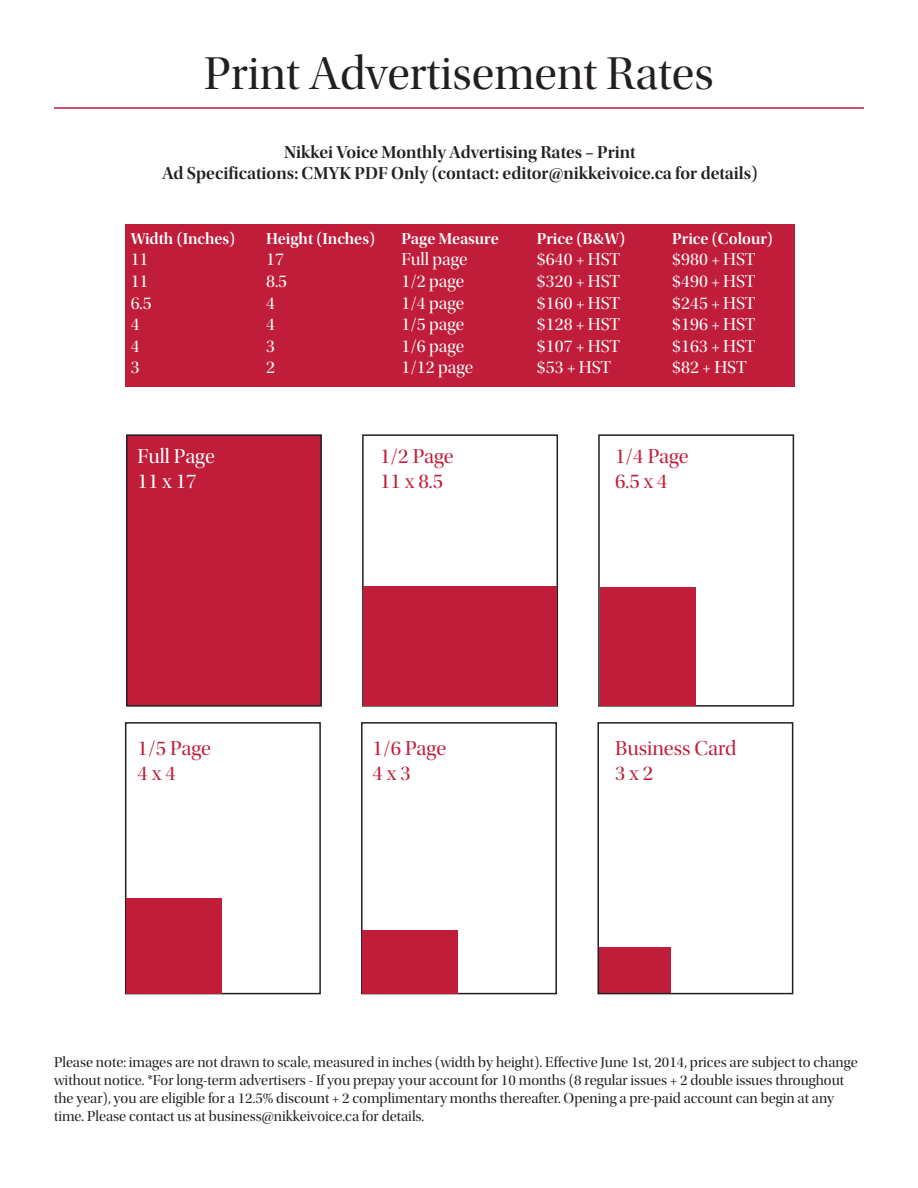
<style>
.page{position:relative;width:918px;height:1188px;background:#fff}
.page>*{position:absolute;margin:0;border:0;box-sizing:border-box;transform-origin:0 0}
.t1{font:48px "Utopia Std Disp";color:#231f20}
.t2{font:21px/25.2px "Utopia Std Disp";color:#c01d3a}
.t3{font:21px/25.2px "Utopia Std Disp";color:#fff}
.t4{font:18px/21.6px "Utopia Std Disp";color:#fff}
.t5{font:18px/21.6px "Utopia Std Semibold Disp";color:#231f20;text-align:center}
.t6{font:16.5px "Utopia Std Semibold Disp";color:#fff}
.t7{font:15px/18px "Utopia Std Disp";color:#231f20}
</style>
<div class="page">
<div style="left:125px;top:224px;width:669px;height:163px;background:#c01d3a"></div>
<hr style="left:54px;top:107px;width:810px;height:2px;background:#c01d3a">
<div style="left:127px;top:435px;width:194px;height:271px;background:#c01d3a"></div>
<div style="left:126px;top:434px;width:196px;height:273px;border:2px solid #231f20"></div>
<div style="left:362px;top:434px;width:196px;height:273px;border:2px solid #231f20"></div>
<div style="left:598px;top:434px;width:196px;height:273px;border:2px solid #231f20"></div>
<div style="left:125px;top:722px;width:196px;height:272px;border:2px solid #231f20"></div>
<div style="left:361px;top:722px;width:196px;height:272px;border:2px solid #231f20"></div>
<div style="left:364px;top:587px;width:193px;height:119px;background:#c01d3a"></div>
<div style="left:600px;top:587px;width:96px;height:119px;background:#c01d3a"></div>
<div style="left:126px;top:898px;width:96px;height:96px;background:#c01d3a"></div>
<div style="left:363px;top:930px;width:95px;height:64px;background:#c01d3a"></div>
<div style="left:599px;top:947px;width:72px;height:47px;background:#c01d3a"></div>
<div style="left:597px;top:722px;width:196px;height:272px;border:2px solid #231f20"></div>
<h1 class="t1" style="left:204px;top:48px;width:511px">Print Advertisement Rates</h1>
<p class="t5" style="left:162px;top:141px;width:597px">Nikkei Voice Monthly Advertising Rates – Print<br>Ad Specifications: CMYK PDF Only (contact: editor@nikkeivoice.ca for details)</p>
<p class="t6" style="left:131px;top:229px;width:106px">Width (Inches)</p>
<p class="t4" style="left:131px;top:249px;width:23px">11<br>11<br>6.5<br>4<br>4<br>3</p>
<p class="t6" style="left:266px;top:229px;width:111px">Height (Inches)</p>
<p class="t4" style="left:266px;top:249px;width:23px">17<br>8.5<br>4<br>4<br>3<br>2</p>
<p class="t6" style="left:401px;top:229px;width:99px">Page Measure</p>
<p class="t4" style="left:401px;top:249px;width:73px">Full page<br>1/2 page<br>1/4 page<br>1/5 page<br>1/6 page<br>1/12 page</p>
<p class="t6" style="left:537px;top:229px;width:90px">Price (B&amp;W)</p>
<p class="t4" style="left:537px;top:249px;width:85px;text-align:justify">$640 + HST $320 + HST $160 + HST $128 + HST $107 + HST $53 + HST</p>
<p class="t6" style="left:672px;top:229px;width:103px">Price (Colour)</p>
<p class="t4" style="left:672px;top:249px;width:85px;text-align:justify">$980 + HST $490 + HST $245 + HST $196 + HST $163 + HST $82 + HST</p>
<h2 class="t3" style="left:138px;top:444px;width:79px">Full Page<br>11 x 17</h2>
<h2 class="t2" style="left:380px;top:444px;width:75px">1/2 Page<br>11 x 8.5</h2>
<h2 class="t2" style="left:615px;top:444px;width:75px">1/4 Page<br>6.5 x 4</h2>
<h2 class="t2" style="left:138px;top:736px;width:75px">1/5 Page<br>4 x 4</h2>
<h2 class="t2" style="left:373px;top:736px;width:75px">1/6 Page<br>4 x 3</h2>
<h2 class="t2" style="left:615px;top:736px;width:123px">Business Card<br>3 x 2</h2>
<p class="t7" style="left:54px;top:1053px;width:805px">Please note: images are not drawn to scale, measured in inches (width by height). Effective June 1st, 2014, prices are subject to change without notice. *For long-term advertisers - If you prepay your account for 10 months (8 regular issues + 2 double issues throughout the year), you are eligible for a 12.5% discount + 2 complimentary months thereafter. Opening a pre-paid account can begin at any time. Please contact us at business@nikkeivoice.ca for details.</p>
</div>
